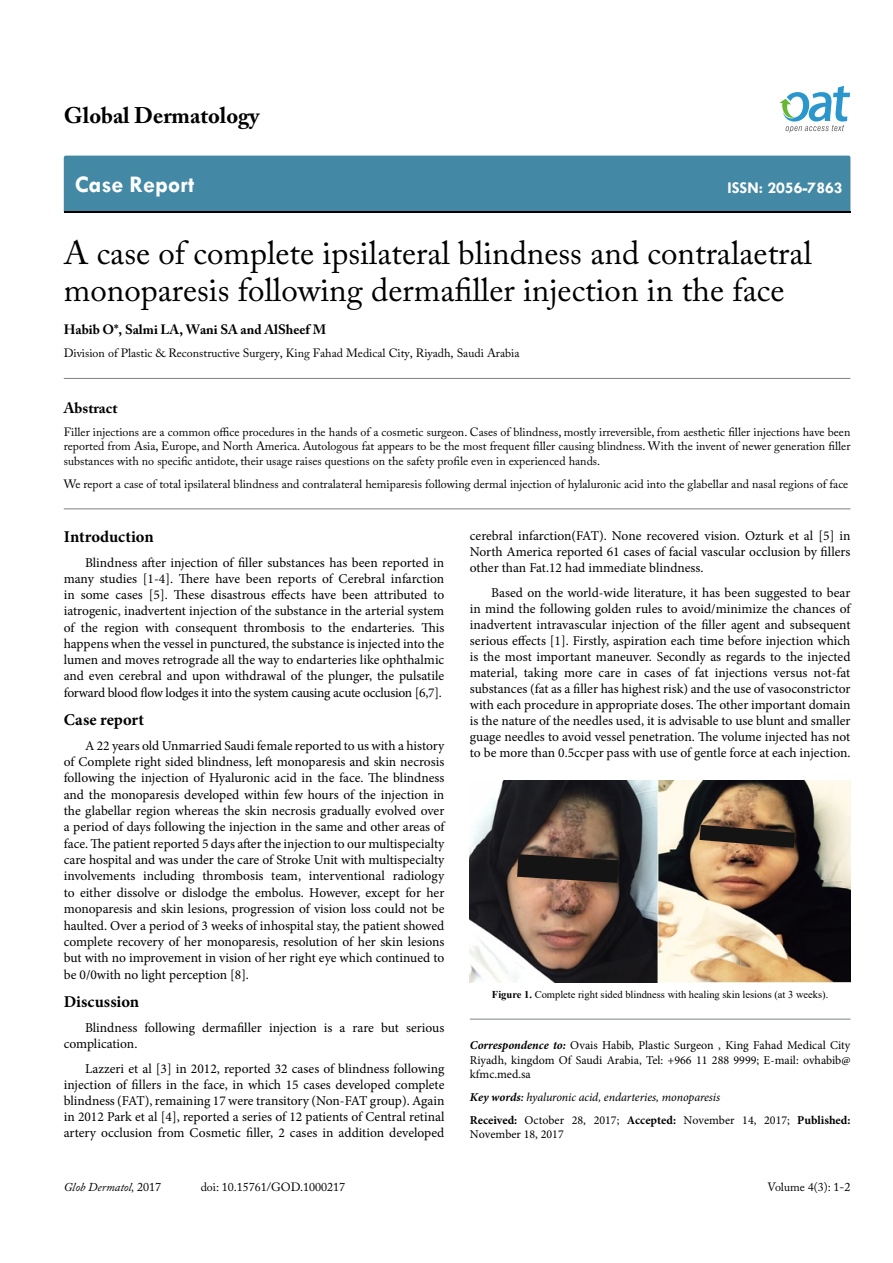
<style>
.page{position:relative;width:893px;height:1263px;background:#fff}
.page>*{position:absolute;margin:0;border:0;box-sizing:border-box;transform-origin:0 0}
.t1{font:33px/37.5px "Adobe Caslon Pro";color:#000}
.t2{font:700 24px "Tw Cen";color:#fff}
.t3{font:700 22.5px "Adobe Caslon Pro";color:#000}
.t4{font:700 16.5px "Minion Pro";letter-spacing:.005em;color:#000}
.t5{font:700 16.5px "Tw Cen";color:#fff}
.t6{font:700 15px "Adobe Caslon Pro";color:#000}
.t7{font:13.5px/16.4px "Minion Pro";letter-spacing:-.005em;color:#000;text-align:justify}
.t8{font:700 13.5px "Adobe Caslon Pro";color:#000}
.t9{font:12px/14.4px "Adobe Caslon Pro";color:#000;text-align:justify}
.t10{font:12px/14.4px "Minion Pro";color:#000;text-align:justify}
.t11{font:italic 12px/23px "Minion Pro";letter-spacing:-.01em;color:#000}
.t12{font:italic 12px "Adobe Caslon Pro";color:#000}
.t13{font:10.5px "Times New Roman";color:#000}
.s1{font-weight:700}
.s2{font-weight:700;font-style:italic}
.s3{font-weight:600}
.s4{font-weight:700;font-style:normal}
.s5{font-style:normal}
</style>
<div class="page">
<div style="left:64px;top:156px;width:786px;height:56px;background:#4389a5"></div>
<svg style="left:779px;top:86px;width:71px;height:47px"></svg>
<hr style="left:64px;top:378px;width:786px;height:1px;background:#808285">
<hr style="left:64px;top:509px;width:786px;height:1px;background:#808285">
<hr style="left:470px;top:1019px;width:380px;height:1px;background:#808285">
<img style="left:470px;top:780px;width:380px;height:202px">
<svg style="left:517px;top:854px;width:102px;height:29px;background:#2e2622"></svg>
<svg style="left:699px;top:825px;width:96px;height:23px;background:#423529"></svg>
<h3 class="t3" style="left:64px;top:102px;width:197px">Global Dermatology</h3>
<h2 class="t2" style="left:75px;top:170px;width:121px">Case Report</h2>
<p class="t5" style="left:727px;top:178px;width:117px">ISSN: 2056-7863</p>
<h1 class="t1" style="left:64px;top:233px;width:750px">A case of complete ipsilateral blindness and contralaetral monoparesis following dermafiller injection in the face</h1>
<p class="t8" style="left:64px;top:322px;width:264px">Habib O*, Salmi LA, Wani SA and AlSheef M</p>
<p class="t9" style="left:64px;top:346px;width:457px">Division of Plastic &amp; Reconstructive Surgery, King Fahad Medical City, Riyadh, Saudi Arabia</p>
<p class="t6" style="left:64px;top:399px;width:55px">Abstract</p>
<p class="t9" style="left:64px;top:424px;width:788px">Filler injections are a common office procedures in the hands of a cosmetic surgeon. Cases of blindness, mostly irreversible, from aesthetic filler injections have been reported from Asia, Europe, and North America. Autologous fat appears to be the most frequent filler causing blindness. With the invent of newer generation filler substances with no specific antidote, their usage raises questions on the safety profile even in experienced hands.</p>
<p class="t9" style="left:64px;top:476px;width:786px">We report a case of total ipsilateral blindness and contralateral hemiparesis following dermal injection of hylaluronic acid into the glabellar and nasal regions of face</p>
<p class="t4" style="left:64px;top:525px;width:91px">Introduction</p>
<p class="t7" style="left:64px;top:554px;width:382px;text-indent:21px">Blindness after injection of filler substances has been reported in many studies [1-4]. There have been reports of Cerebral infarction in some cases [5]. These disastrous effects have been attributed to iatrogenic, inadvertent injection of the substance in the arterial system of the region with consequent thrombosis to the endarteries. This happens when the vessel in punctured, the substance is injected into the lumen and moves retrograde all the way to endarteries like ophthalmic and even cerebral and upon withdrawal of the plunger, the pulsatile forward blood flow lodges it into the system causing acute occlusion [6,7].</p>
<p class="t4" style="left:64px;top:708px;width:82px">Case report</p>
<p class="t7" style="left:64px;top:737px;width:382px;text-indent:21px">A 22 years old Unmarried Saudi female reported to us with a history of Complete right sided blindness, left monoparesis and skin necrosis following the injection of Hyaluronic acid in the face. The blindness and the monoparesis developed within few hours of the injection in the glabellar region whereas the skin necrosis gradually evolved over a period of days following the injection in the same and other areas of face. The patient reported 5 days after the injection to our multispecialty care hospital and was under the care of Stroke Unit with multispecialty involvements including thrombosis team, interventional radiology to either dissolve or dislodge the embolus. However, except for her monoparesis and skin lesions, progression of vision loss could not be haulted. Over a period of 3 weeks of inhospital stay, the patient showed complete recovery of her monoparesis, resolution of her skin lesions but with no improvement in vision of her right eye which continued to be 0/0with no light perception [8].</p>
<p class="t4" style="left:64px;top:990px;width:77px">Discussion</p>
<p class="t7" style="left:64px;top:1019px;width:382px;text-indent:21px">Blindness following dermafiller injection is a rare but serious complication.</p>
<p class="t7" style="left:64px;top:1060px;width:382px;text-indent:21px">Lazzeri et al [3] in 2012, reported 32 cases of blindness following injection of fillers in the face, in which 15 cases developed complete blindness (FAT), remaining 17 were transitory (Non-FAT group). Again in 2012 Park et al [4], reported a series of 12 patients of Central retinal artery occlusion from Cosmetic filler, 2 cases in addition developed</p>
<p class="t7" style="left:470px;top:528px;width:382px">cerebral infarction(FAT). None recovered vision. Ozturk et al [5] in North America reported 61 cases of facial vascular occlusion by fillers other than Fat.12 had immediate blindness.</p>
<p class="t7" style="left:470px;top:584px;width:382px;text-indent:21px">Based on the world-wide literature, it has been suggested to bear in mind the following golden rules to avoid/minimize the chances of inadvertent intravascular injection of the filler agent and subsequent serious effects [1]. Firstly, aspiration each time before injection which is the most important maneuver. Secondly as regards to the injected material, taking more care in cases of fat injections versus not-fat substances (fat as a filler has highest risk) and the use of vasoconstrictor with each procedure in appropriate doses. The other important domain is the nature of the needles used, it is advisable to use blunt and smaller guage needles to avoid vessel penetration. The volume injected has not to be more than 0.5ccper pass with use of gentle force at each injection.</p>
<p class="t13" style="left:492px;top:987px;width:338px"><span class="s1">Figure 1.</span> Complete right sided blindness with healing skin lesions (at 3 weeks).</p>
<p class="t10" style="left:470px;top:1038px;width:382px"><span class="s2">Correspondence to:</span> Ovais Habib, Plastic Surgeon , King Fahad Medical City Riyadh, kingdom Of Saudi Arabia, Tel: +966 11 288 9999; E-mail: ovhabib@ kfmc.med.sa</p>
<p class="t11" style="left:470px;top:1085px;width:382px"><span class="s1">Key words</span><span class="s3">:</span> hyaluronic acid, endarteries, monoparesis<br><span class="s4">Received:</span> <span class="s5">October 28, 2017;</span> <span class="s4">Accepted:</span> <span class="s5">November 14, 2017;</span> <span class="s4">Published:</span></p>
<p class="t10" style="left:470px;top:1127px;width:95px">November 18, 2017</p>
<p class="t12" style="left:64px;top:1180px;width:99px">Glob Dermatol, <span class="s5">2017</span></p>
<p class="t9" style="left:201px;top:1180px;width:146px">doi: 10.15761/GOD.1000217</p>
<p class="t9" style="left:767px;top:1180px;width:84px">Volume 4(3): 1-2</p>
</div>
